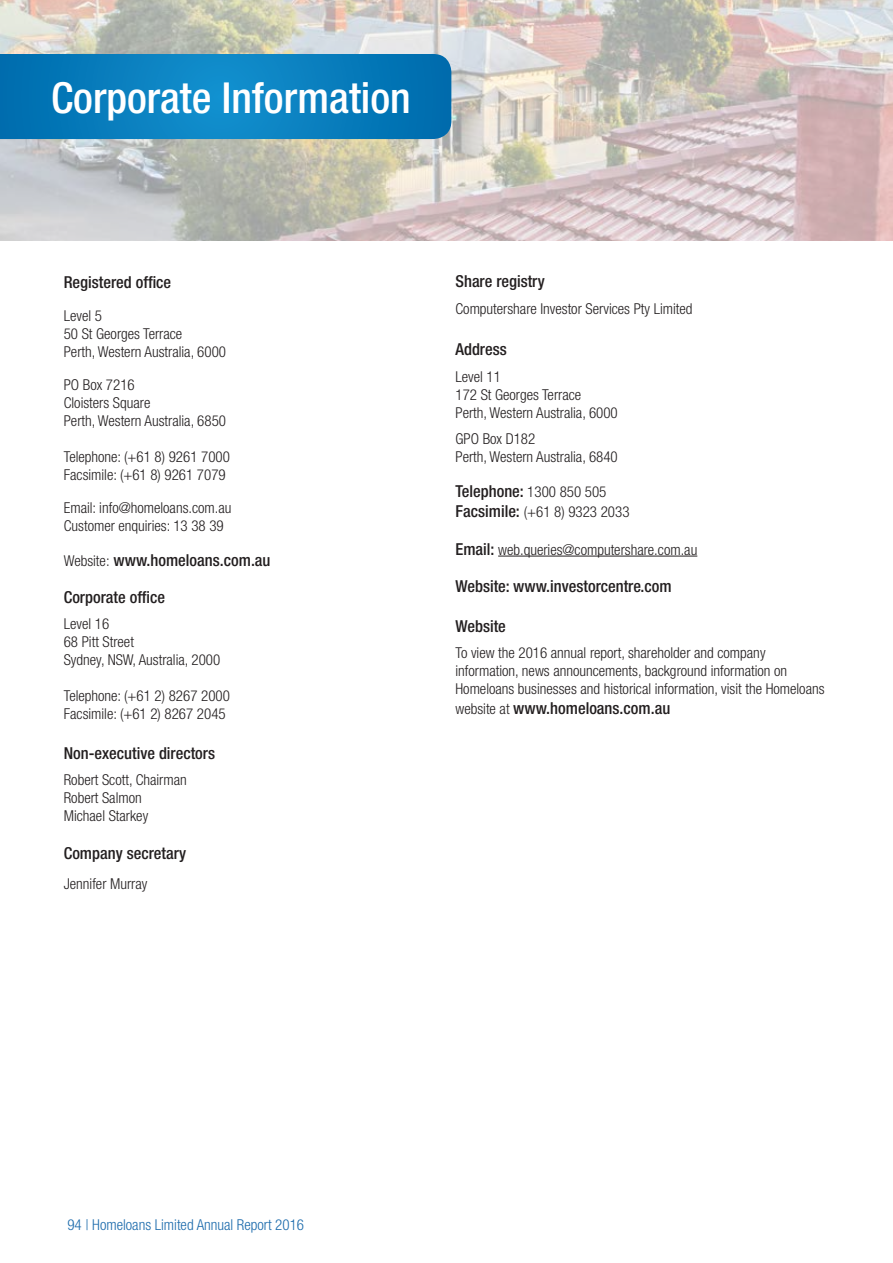
<style>
.page{position:relative;width:893px;height:1263px;background:#fff}
.page>*{position:absolute;margin:0;border:0;box-sizing:border-box;transform-origin:0 0}
.t1{font:500 condensed 42.75px "Helvetica Neue";color:#fff}
.t2{font:500 condensed 16.5px "Helvetica Neue";color:#231f20}
.t3{font:300 condensed 15px/18px "Helvetica Neue";color:#231f20}
.t4{font:300 condensed 15px "Helvetica Neue";color:#1c6bac}
.s1{font-weight:300;font-size:15px}
.s2{font-weight:500;font-size:16.5px}
</style>
<div class="page">
<img style="left:0;top:0;width:893px;height:240px">
<svg style="left:0;top:54px;width:451px;height:85px"></svg>
<hr style="left:498px;top:556px;width:199px;height:1px;background:#231f20">
<h1 class="t1" style="left:51px;top:73px;width:361px">Corporate Information</h1>
<p class="t2" style="left:64px;top:273px;width:109px">Registered office</p>
<p class="t3" style="left:64px;top:307px;width:164px">Level 5<br>50 St Georges Terrace<br>Perth, Western Australia, 6000</p>
<p class="t3" style="left:64px;top:376px;width:164px">PO Box 7216<br>Cloisters Square<br>Perth, Western Australia, 6850</p>
<p class="t3" style="left:64px;top:448px;width:168px">Telephone: (+61 8) 9261 7000<br>Facsimile: (+61 8) 9261 7079</p>
<p class="t3" style="left:64px;top:499px;width:169px">Email: info@homeloans.com.au<br>Customer enquiries: 13 38 39</p>
<p class="t2" style="left:64px;top:550px;width:208px"><span class="s1">Website:</span> www.homeloans.com.au</p>
<p class="t2" style="left:64px;top:587px;width:103px">Corporate office</p>
<p class="t3" style="left:64px;top:615px;width:158px">Level 16<br>68 Pitt Street<br>Sydney, NSW, Australia, 2000</p>
<p class="t3" style="left:64px;top:687px;width:168px">Telephone: (+61 2) 8267 2000<br>Facsimile: (+61 2) 8267 2045</p>
<p class="t2" style="left:64px;top:743px;width:153px">Non-executive directors</p>
<p class="t3" style="left:64px;top:771px;width:125px">Robert Scott, Chairman<br>Robert Salmon<br>Michael Starkey</p>
<p class="t2" style="left:64px;top:843px;width:124px">Company secretary</p>
<p class="t3" style="left:64px;top:875px;width:85px">Jennifer Murray</p>
<p class="t2" style="left:455px;top:271px;width:91px">Share registry</p>
<p class="t3" style="left:455px;top:299px;width:239px">Computershare Investor Services Pty Limited</p>
<p class="t2" style="left:455px;top:339px;width:53px">Address</p>
<p class="t3" style="left:455px;top:367px;width:164px">Level 11<br>172 St Georges Terrace<br>Perth, Western Australia, 6000</p>
<p class="t3" style="left:455px;top:430px;width:164px">GPO Box D182<br>Perth, Western Australia, 6840</p>
<p class="t2" style="left:455px;top:481px;width:152px">Telephone: <span class="s1">1300 850 505</span></p>
<p class="t3" style="left:455px;top:502px;width:176px"><span class="s2">Facsimile:</span> (+61 8) 9323 2033</p>
<p class="t3" style="left:455px;top:540px;width:243px"><span class="s2">Email:</span> web.queries@computershare.com.au</p>
<p class="t2" style="left:455px;top:577px;width:218px">Website: www.investorcentre.com</p>
<p class="t2" style="left:455px;top:616px;width:52px">Website</p>
<p class="t3" style="left:455px;top:644px;width:371px">To view the 2016 annual report, shareholder and company information, news announcements, background information on<br>Homeloans businesses and historical information, visit the Homeloans</p>
<p class="t2" style="left:455px;top:699px;width:216px"><span class="s1">website at</span> www.homeloans.com.au</p>
<p class="t4" style="left:67px;top:1216px;width:238px">94 | Homeloans Limited Annual Report 2016</p>
</div>
